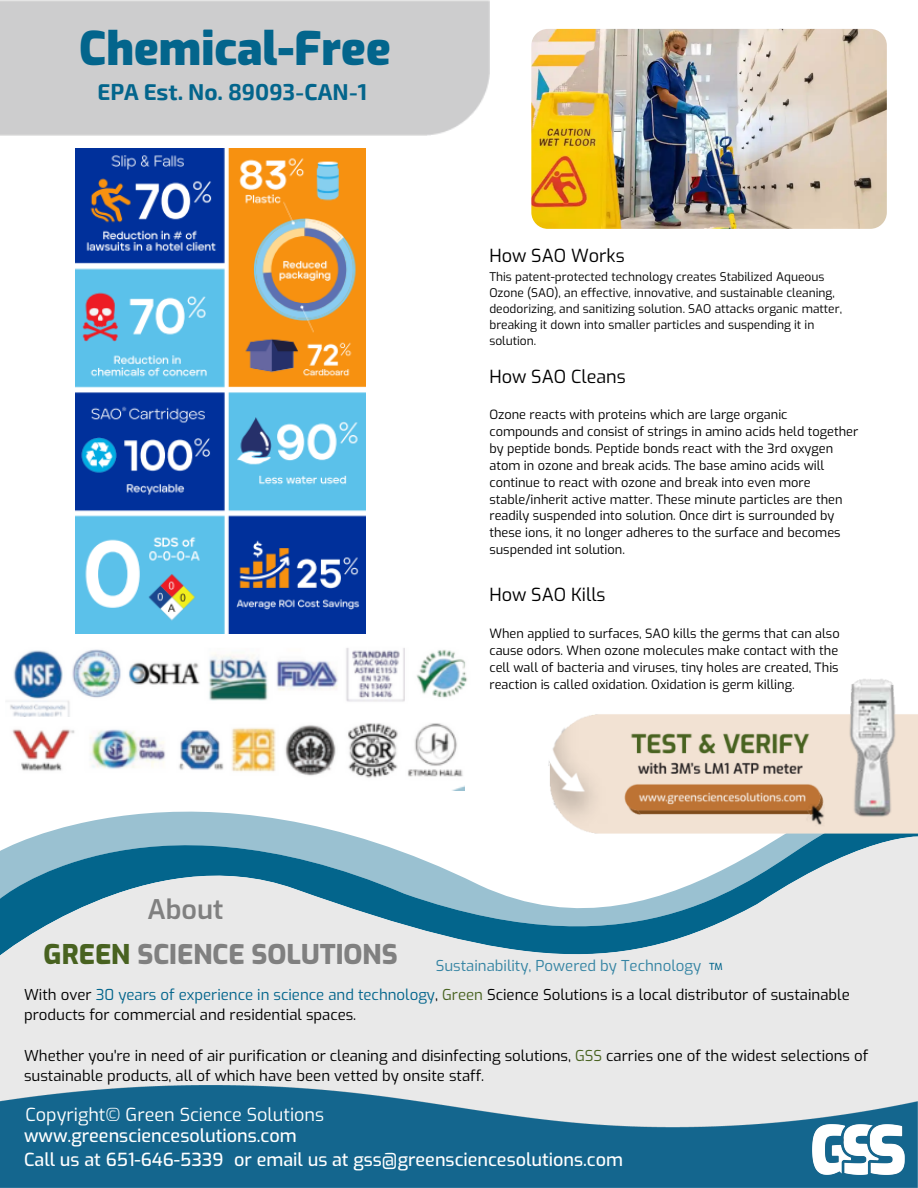
<style>
.page{position:relative;width:918px;height:1188px;background:#fff}
.page>*{position:absolute;margin:0;border:0;box-sizing:border-box;transform-origin:0 0}
.t1{font:900 46.2px "Exo";color:#03658c}
.t2{font:800 27px "Exo";color:#808080}
.t3{font:600 27px "Exo";color:#808080}
.t4{font:700 22.5px "Exo 2";color:#03658c}
.t5{font:500 18px "Exo";color:#fff}
.t6{font:18px "Exo";color:#000}
.t7{font:18px "Exo";color:#fff}
.t8{font:15px/20.2px "Exo";color:#000}
.t9{font:15px "Exo";color:#3584a3}
.t10{font:12.75px/17px "Exo";color:#000}
.t11{font:12px/15.9px "Exo";color:#000}
.t12{font:500 9.75px "Exo";color:#03658c}
.s1{color:#486220}
.s2{color:#03658c}
</style>
<div class="page">
<svg style="left:69px;top:811px;width:246px;height:15px;fill:#9ac1d1"></svg>
<svg style="left:0;top:826px;width:918px;height:259px;background:#c7d7dd"></svg>
<img style="left:0;top:1085px;width:918px;height:103px">
<img style="left:812px;top:1124px;width:93px;height:51px">
<img style="left:531px;top:29px;width:356px;height:200px;border-radius:17px">
<img style="left:76px;top:149px;width:290px;height:484px">
<img style="left:6px;top:648px;width:462px;height:69px">
<img style="left:12px;top:723px;width:453px;height:68px">
<img style="left:512px;top:679px;width:406px;height:163px">
<p class="t1" style="left:79px;top:19px;width:313px">Chemical-Free</p>
<p class="t4" style="left:97px;top:77px;width:272px">EPA Est. No. 89093-CAN-1</p>
<p class="t6" style="left:489px;top:244px;width:137px">How SAO Works</p>
<p class="t11" style="left:489px;top:269px;width:354px">This patent-protected technology creates Stabilized Aqueous Ozone (SAO), an effective, innovative, and sustainable cleaning, deodorizing, and sanitizing solution. SAO attacks organic matter, breaking it down into smaller particles and suspending it in solution.</p>
<p class="t6" style="left:489px;top:365px;width:138px">How SAO Cleans</p>
<p class="t10" style="left:489px;top:406px;width:370px">Ozone reacts with proteins which are large organic compounds and consist of strings in amino acids held together by peptide bonds. Peptide bonds react with the 3rd oxygen atom in ozone and break acids. The base amino acids will continue to react with ozone and break into even more stable/inherit active matter. These minute particles are then readily suspended into solution. Once dirt is surrounded by these ions, it no longer adheres to the surface and becomes suspended int solution.</p>
<p class="t6" style="left:489px;top:583px;width:118px">How SAO Kills</p>
<p class="t10" style="left:489px;top:625px;width:352px;text-align:justify">When applied to surfaces, SAO kills the germs that can also cause odors. When ozone molecules make contact with the cell wall of bacteria and viruses, tiny holes are created, This reaction is called oxidation. Oxidation is germ killing.</p>
<p class="t3" style="left:147px;top:892px;width:77px">About</p>
<p class="t2" style="left:44px;top:937px;width:356px"><span class="s1">GREEN</span> SCIENCE SOLUTIONS</p>
<p class="t9" style="left:436px;top:956px;width:267px">Sustainability, Powered by Technology</p>
<p class="t12" style="left:709px;top:960px;width:15px">TM</p>
<p class="t8" style="left:24px;top:985px;width:827px">With over <span class="s2">30 years of experience in science and technology</span>, <span class="s1">Green</span> Science Solutions is a local distributor of sustainable products for commercial and residential spaces.</p>
<p class="t8" style="left:24px;top:1046px;width:846px">Whether you're in need of air purification or cleaning and disinfecting solutions, <span class="s1">GSS</span> carries one of the widest selections of sustainable products, all of which have been vetted by onsite staff.</p>
<p class="t7" style="left:25px;top:1103px;width:300px">Copyright© Green Science Solutions</p>
<p class="t5" style="left:24px;top:1124px;width:274px">www.greensciencesolutions.com</p>
<p class="t5" style="left:24px;top:1148px;width:201px">Call us at 651-646-5339</p>
<p class="t5" style="left:234px;top:1148px;width:391px">or email us at gss@greensciencesolutions.com</p>
</div>
